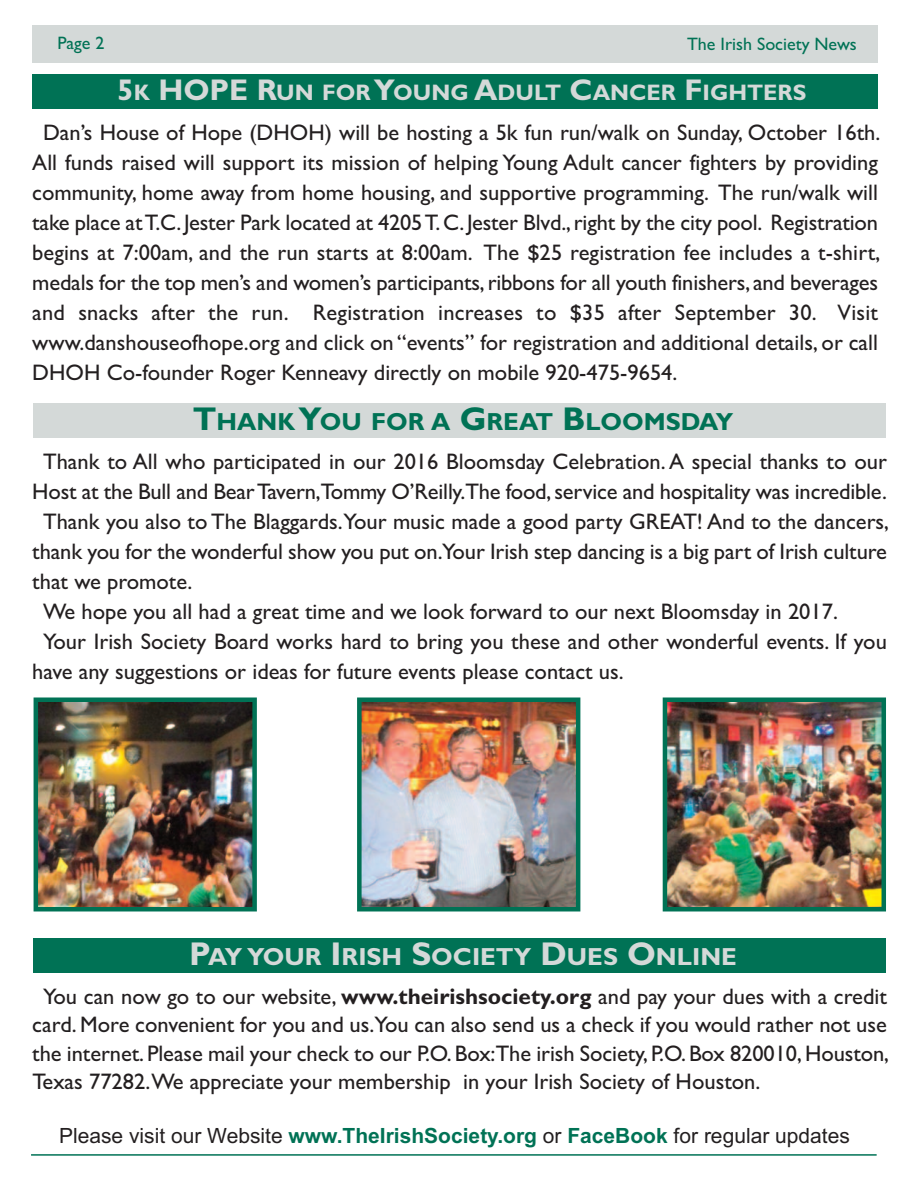
<style>
.page{position:relative;width:918px;height:1188px;background:#fff}
.page>*{position:absolute;margin:0;border:0;box-sizing:border-box;transform-origin:0 0}
.t1{font:700 24.75px "Gill Sans";color:#d4d9d8}
.t2{font:700 24.75px "Gill Sans";color:#007255}
.t3{font:22.5px/30px "Gill Sans";color:#231f20;text-align:justify}
.t4{font:21px "Arial";color:#231f20}
.t5{font:18px "Gill Sans";color:#007255}
.s1{font-weight:700;font-size:30px;color:#d4d9d8}
.s2{font-weight:700;color:#d4d9d8}
.s3{font-size:33px}
.s4{font-weight:700}
.s5{font-weight:700;color:#007255}
</style>
<div class="page">
<div style="left:32px;top:25px;width:846px;height:38px;background:#d4d9d8"></div>
<hr style="left:31px;top:1154px;width:846px;height:2px;background:#007255">
<div style="left:32px;top:74px;width:846px;height:35px;background:#007255"></div>
<div style="left:34px;top:403px;width:852px;height:35px;background:#d4d9d8"></div>
<div style="left:34px;top:938px;width:852px;height:34px;background:#007255"></div>
<img style="left:362px;top:703px;width:213px;height:203px">
<div style="left:357px;top:698px;width:223px;height:213px;border:4px solid #007255"></div>
<img style="left:668px;top:703px;width:213px;height:203px">
<div style="left:663px;top:698px;width:223px;height:213px;border:4px solid #007255"></div>
<img style="left:39px;top:703px;width:213px;height:203px">
<div style="left:34px;top:698px;width:223px;height:213px;border:4px solid #007255"></div>
<p class="t5" style="left:57px;top:32px;width:49px">Page 2</p>
<p class="t5" style="left:687px;top:34px;width:171px">The Irish Society News</p>
<p class="t3" style="left:43px;top:72px;width:839px;line-height:40px;text-align:center"><span class="s1">5</span><span class="s2">K</span> <span class="s1">HOPE R</span><span class="s2">UN FOR</span><span class="s1">Y</span><span class="s2">OUNG</span> <span class="s1">A</span><span class="s2">DULT</span> <span class="s1">C</span><span class="s2">ANCER</span> <span class="s1">F</span><span class="s2">IGHTERS<br></span>Dan’s House of Hope (DHOH) will be hosting a 5k fun run/walk on Sunday, October 16th.</p>
<p class="t3" style="left:32px;top:147px;width:850px">All funds raised will support its mission of helping Young Adult cancer fighters by providing community, home away from home housing, and supportive programming. The run/walk will take place atT.C. Jester Park located at 4205T.C. Jester Blvd.,right by the city pool. Registration begins at 7:00am, and the run starts at 8:00am. The $25 registration fee includes a t-shirt, medals for the top men’s and women’s participants,ribbons for all youth finishers, and beverages and snacks after the run. Registration increases to $35 after September 30. Visit www.danshouseofhope.org and click on “events” for registration and additional details, or call DHOH Co-founder Roger Kenneavy directly on mobile 920-475-9654.</p>
<p class="t2" style="left:193px;top:407px;width:542px"><span class="s3">T</span>HANK<span class="s3">Y</span>OU FOR A <span class="s3">G</span>REAT <span class="s3">B</span>LOOMSDAY</p>
<p class="t3" style="left:43px;top:446px;width:845px">Thank to All who participated in our 2016 Bloomsday Celebration.A special thanks to our</p>
<p class="t3" style="left:32px;top:476px;width:856px">Host at the Bull and BearTavern,Tommy O’Reilly.The food,service and hospitality was incredible.</p>
<p class="t3" style="left:43px;top:506px;width:848px">Thank you also to The Blaggards.Your music made a good party GREAT! And to the dancers,</p>
<p class="t3" style="left:32px;top:536px;width:856px">thank you for the wonderful show you put on.Your Irish step dancing is a big part of Irish culture</p>
<p class="t3" style="left:32px;top:566px;width:162px">that we promote.</p>
<p class="t3" style="left:43px;top:596px;width:796px">We hope you all had a great time and we look forward to our next Bloomsday in 2017.</p>
<p class="t3" style="left:43px;top:626px;width:845px">Your Irish Society Board works hard to bring you these and other wonderful events. If you</p>
<p class="t3" style="left:32px;top:656px;width:593px">have any suggestions or ideas for future events please contact us.</p>
<p class="t1" style="left:189px;top:942px;width:549px"><span class="s3">P</span>AY YOUR <span class="s3">I</span>RISH <span class="s3">S</span>OCIETY <span class="s3">D</span>UES <span class="s3">O</span>NLINE</p>
<p class="t3" style="left:32px;top:982px;width:858px;line-height:28.5px;text-indent:11px">You can now go to our website, <span class="s4">www.theirishsociety.org</span> and pay your dues with a credit card. More convenient for you and us.You can also send us a check if you would rather not use the internet. Please mail your check to our P.O.Box:The irish Society, P.O.Box 820010,Houston, Texas 77282.We appreciate your membership in your Irish Society of Houston.</p>
<p class="t4" style="left:59px;top:1124px;width:792px">Please visit our Website <span class="s5">www.TheIrishSociety.org</span> or <span class="s5">FaceBook</span> for regular updates</p>
</div>
